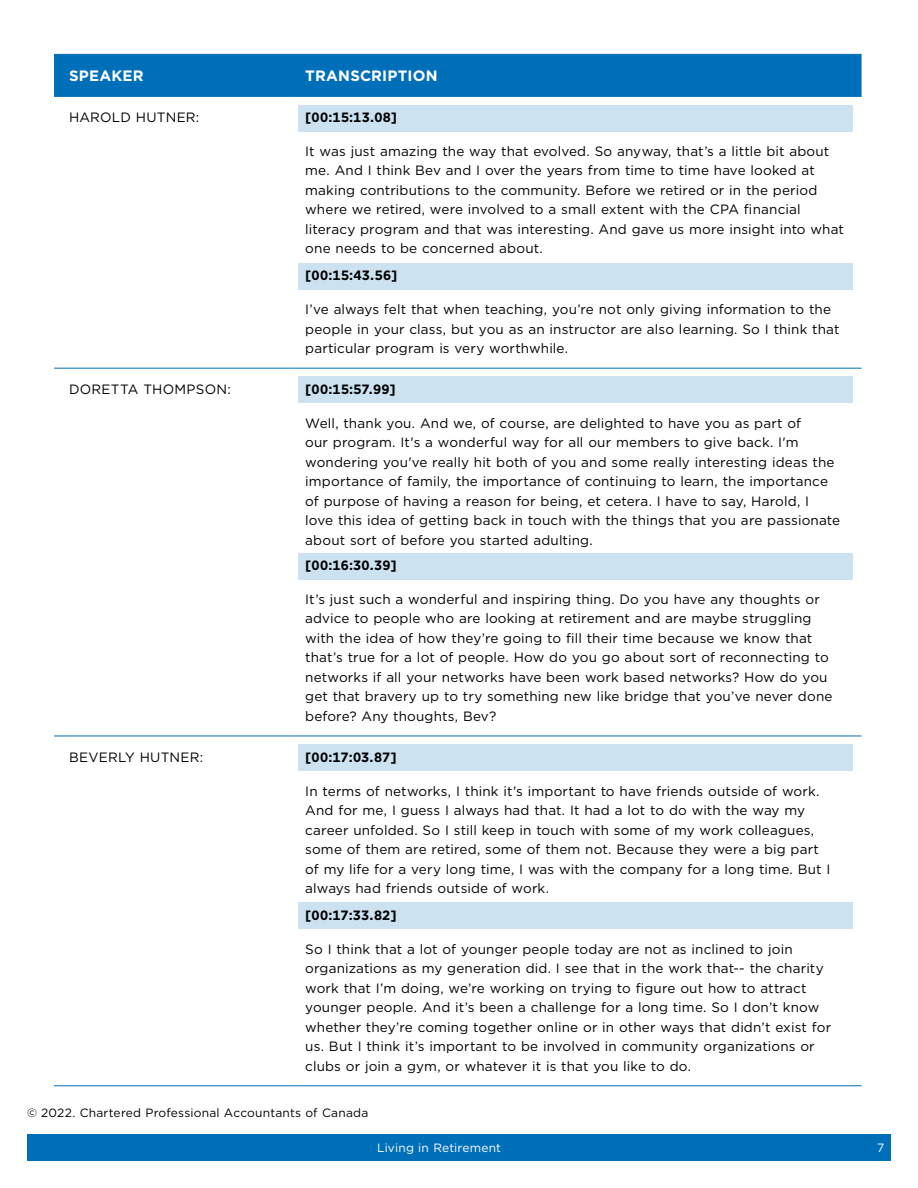
<style>
.page{position:relative;width:918px;height:1188px;background:#fff}
.page>*{position:absolute;margin:0;border:0;box-sizing:border-box;transform-origin:0 0}
.CPA_tableText-header{font:700 15px "Gotham";letter-spacing:.015em;color:#fff}
.CPA_tableText-body{font:13.5px/19.5px "Gotham";letter-spacing:.01em;color:#000}
.CPA_timeStamp{font:700 13.5px "Gotham";letter-spacing:.02em;color:#000}
.t1{font:12px "Gotham";letter-spacing:.015em;color:#000}
.t2{font:12px "Gotham";letter-spacing:.01em;color:#fff}
</style>
<div class="page">
<div style="left:27px;top:1134px;width:864px;height:27px;background:#006fba"></div>
<div style="left:54px;top:55px;width:808px;height:41px;background:#006fba"></div>
<hr style="left:54px;top:54px;width:236px;height:1px;background:#006fba">
<hr style="left:290px;top:54px;width:572px;height:1px;background:#006fba">
<hr style="left:54px;top:96px;width:236px;height:1px;background:#006fba">
<hr style="left:290px;top:96px;width:572px;height:1px;background:#006fba">
<hr style="left:54px;top:368px;width:236px;height:1px;background:#006fba">
<hr style="left:290px;top:368px;width:572px;height:1px;background:#006fba">
<hr style="left:54px;top:736px;width:236px;height:1px;background:#006fba">
<hr style="left:290px;top:736px;width:572px;height:1px;background:#006fba">
<hr style="left:54px;top:1085px;width:236px;height:1px;background:#006fba">
<hr style="left:290px;top:1085px;width:572px;height:1px;background:#006fba">
<div style="left:298px;top:105px;width:555px;height:27px;background:#cce2f1"></div>
<div style="left:298px;top:263px;width:555px;height:27px;background:#cce2f1"></div>
<div style="left:298px;top:376px;width:555px;height:27px;background:#cce2f1"></div>
<div style="left:298px;top:553px;width:555px;height:27px;background:#cce2f1"></div>
<div style="left:298px;top:744px;width:555px;height:27px;background:#cce2f1"></div>
<div style="left:298px;top:902px;width:555px;height:27px;background:#cce2f1"></div>
<h1 class="CPA_tableText-header" style="left:69px;top:66px;width:76px">SPEAKER</h1>
<h1 class="CPA_tableText-header" style="left:305px;top:66px;width:134px">TRANSCRIPTION</h1>
<p class="CPA_tableText-body" style="left:69px;top:107px;width:132px">HAROLD HUTNER:</p>
<p class="CPA_timeStamp" style="left:305px;top:108px;width:93px">[00:15:13.08]</p>
<p class="CPA_tableText-body" style="left:305px;top:141px;width:540px">It was just amazing the way that evolved. So anyway, that’s a little bit about me. And I think Bev and I over the years from time to time have looked at making contributions to the community. Before we retired or in the period where we retired, were involved to a small extent with the CPA financial literacy program and that was interesting. And gave us more insight into what one needs to be concerned about.</p>
<p class="CPA_timeStamp" style="left:305px;top:267px;width:94px">[00:15:43.56]</p>
<p class="CPA_tableText-body" style="left:305px;top:299px;width:536px">I’ve always felt that when teaching, you’re not only giving information to the people in your class, but you as an instructor are also learning. So I think that particular program is very worthwhile.</p>
<p class="CPA_tableText-body" style="left:69px;top:379px;width:163px">DORETTA THOMPSON:</p>
<p class="CPA_timeStamp" style="left:305px;top:380px;width:92px">[00:15:57.99]</p>
<p class="CPA_tableText-body" style="left:305px;top:413px;width:536px">Well, thank you. And we, of course, are delighted to have you as part of<br>our program. It's a wonderful way for all our members to give back. I'm wondering you've really hit both of you and some really interesting ideas the importance of family, the importance of continuing to learn, the importance of purpose of having a reason for being, et cetera. I have to say, Harold, I love this idea of getting back in touch with the things that you are passionate about sort of before you started adulting.</p>
<p class="CPA_timeStamp" style="left:305px;top:556px;width:93px">[00:16:30.39]</p>
<p class="CPA_tableText-body" style="left:305px;top:589px;width:529px">It’s just such a wonderful and inspiring thing. Do you have any thoughts or advice to people who are looking at retirement and are maybe struggling with the idea of how they’re going to fill their time because we know that that’s true for a lot of people. How do you go about sort of reconnecting to networks if all your networks have been work based networks? How do you get that bravery up to try something new like bridge that you’ve never done before? Any thoughts, Bev?</p>
<p class="CPA_tableText-body" style="left:69px;top:747px;width:136px">BEVERLY HUTNER:</p>
<p class="CPA_timeStamp" style="left:305px;top:748px;width:93px">[00:17:03.87]</p>
<p class="CPA_tableText-body" style="left:305px;top:781px;width:527px">In terms of networks, I think it's important to have friends outside of work.<br>And for me, I guess I always had that. It had a lot to do with the way my career unfolded. So I still keep in touch with some of my work colleagues, some of them are retired, some of them not. Because they were a big part of my life for a very long time, I was with the company for a long time. But I always had friends outside of work.</p>
<p class="CPA_timeStamp" style="left:305px;top:906px;width:93px">[00:17:33.82]</p>
<p class="CPA_tableText-body" style="left:305px;top:939px;width:527px">So I think that a lot of younger people today are not as inclined to join organizations as my generation did. I see that in the work that-- the charity work that I’m doing, we’re working on trying to figure out how to attract younger people. And it’s been a challenge for a long time. So I don’t know whether they’re coming together online or in other ways that didn’t exist for us. But I think it’s important to be involved in community organizations or clubs or join a gym, or whatever it is that you like to do.</p>
<p class="t1" style="left:27px;top:1106px;width:343px">© 2022. Chartered Professional Accountants of Canada</p>
<p class="t2" style="left:377px;top:1140px;width:125px">Living in Retirement</p>
<p class="t2" style="left:877px;top:1140px;width:9px">7</p>
</div>
